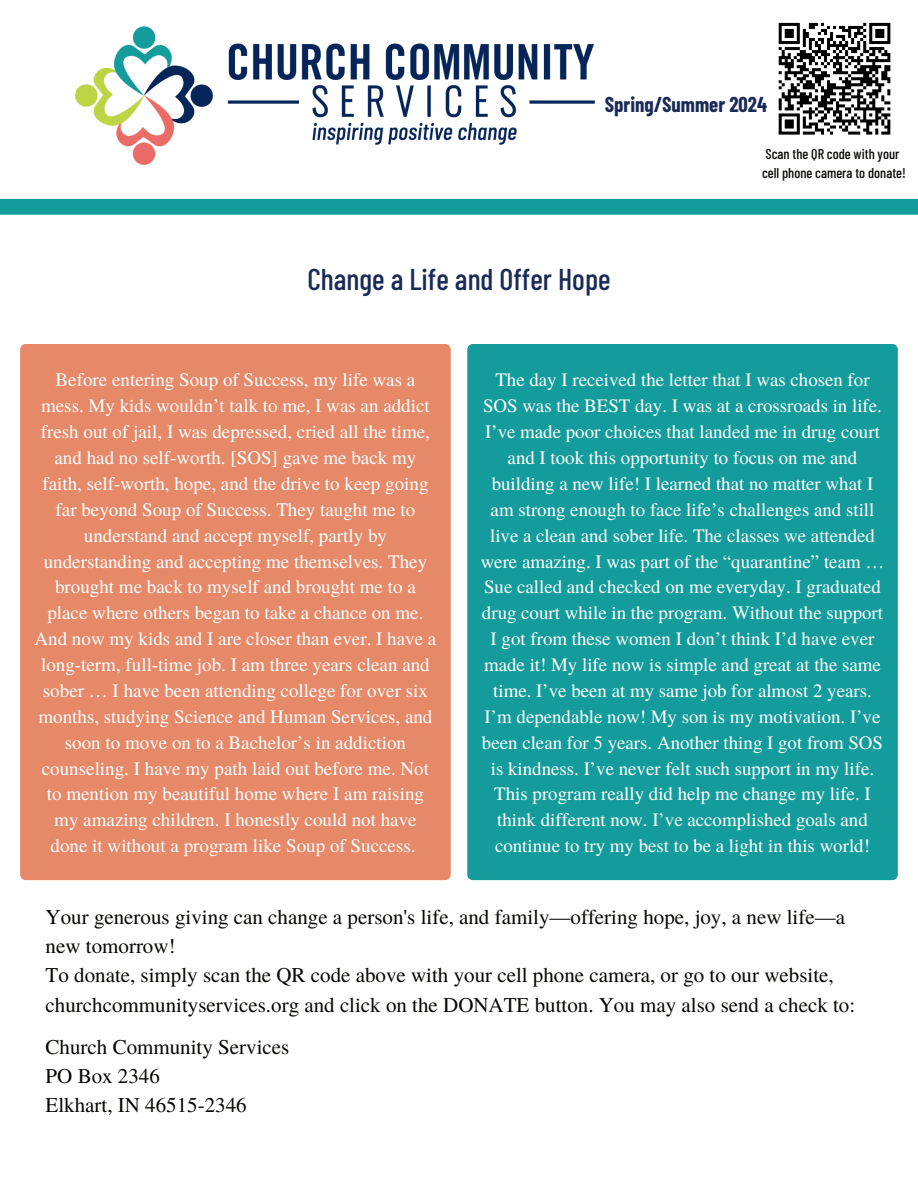
<style>
.page{position:relative;width:918px;height:1188px;background:#fff}
.page>*{position:absolute;margin:0;border:0;box-sizing:border-box;transform-origin:0 0}
.t1{font:500 30px "Barlow Condensed";color:#192a57}
.t2{font:21px/29.2px "Te X Gyre Termes";color:#080704}
.t3{font:700 21px "Barlow Condensed";color:#192a57}
.t4{font:19.05px/25.8px "Te X Gyre Termes";color:#fff;text-align:center}
.t5{font:18.9px/25.8px "Te X Gyre Termes";color:#fff;text-align:center}
.t6{font:500 14.1px/19px "Barlow Condensed";color:#080704}
</style>
<div class="page">
<img style="left:75px;top:26px;width:520px;height:139px">
<div style="left:0;top:199px;width:918px;height:16px;background:#149c9c"></div>
<svg style="left:778px;top:22px;width:113px;height:113px"></svg>
<div style="left:20px;top:344px;width:431px;height:536px;background:#e58969"></div>
<div style="left:467px;top:344px;width:431px;height:536px;background:#149c9c"></div>
<p class="t3" style="left:605px;top:92px;width:164px">Spring/Summer 2024</p>
<p class="t6" style="left:762px;top:144px;width:145px">Scan the QR code with your cell phone camera to donate!</p>
<h1 class="t1" style="left:307px;top:261px;width:305px">Change a Life and Offer Hope</h1>
<p class="t4" style="left:34px;top:366px;width:403px">Before entering Soup of Success, my life was a mess. My kids wouldn’t talk to me, I was an addict fresh out of jail, I was depressed, cried all the time, and had no self-worth. [SOS] gave me back my faith, self-worth, hope, and the drive to keep going far beyond Soup of Success. They taught me to understand and accept myself, partly by understanding and accepting me themselves. They brought me back to myself and brought me to a place where others began to take a chance on me.<br>And now my kids and I are closer than ever. I have a long-term, full-time job. I am three years clean and sober … I have been attending college for over six months, studying Science and Human Services, and soon to move on to a Bachelor’s in addiction counseling. I have my path laid out before me. Not to mention my beautiful home where I am raising my amazing children. I honestly could not have done it without a program like Soup of Success.</p>
<p class="t5" style="left:481px;top:366px;width:405px">The day I received the letter that I was chosen for SOS was the BEST day. I was at a crossroads in life.<br>I’ve made poor choices that landed me in drug court and I took this opportunity to focus on me and building a new life! I learned that no matter what I am strong enough to face life’s challenges and still live a clean and sober life. The classes we attended were amazing. I was part of the “quarantine” team … Sue called and checked on me everyday. I graduated drug court while in the program. Without the support I got from these women I don’t think I’d have ever made it! My life now is simple and great at the same time. I’ve been at my same job for almost 2 years.<br>I’m dependable now! My son is my motivation. I’ve been clean for 5 years. Another thing I got from SOS is kindness. I’ve never felt such support in my life.<br>This program really did help me change my life. I think different now. I’ve accomplished goals and continue to try my best to be a light in this world!</p>
<p class="t2" style="left:46px;top:901px;width:811px">Your generous giving can change a person's life, and family—offering hope, joy, a new life—a new tomorrow!<br>To donate, simply scan the QR code above with your cell phone camera, or go to our website, churchcommunityservices.org and click on the DONATE button. You may also send a check to:</p>
<p class="t2" style="left:46px;top:1031px;width:245px">Church Community Services<br>PO Box 2346<br>Elkhart, IN 46515-2346</p>
</div>
